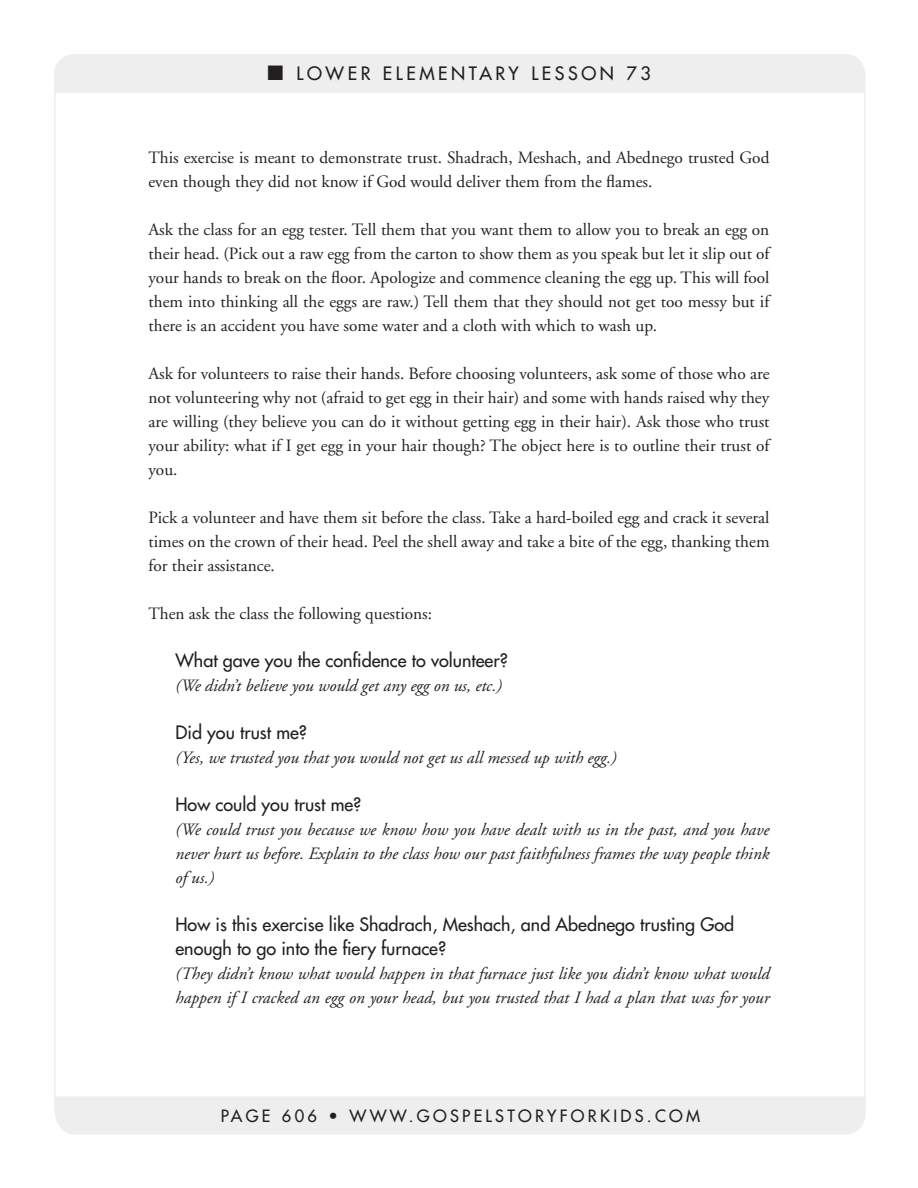
<style>
.page{position:relative;width:918px;height:1188px;background:#fff}
.page>*{position:absolute;margin:0;border:0;box-sizing:border-box;transform-origin:0 0}
.t1{font:18px/24px "Futura";color:#231f20}
.t2{font:18px "Futura";letter-spacing:.2em;color:#231f20}
.t3{font:17.25px/24px "Adobe Garamond";color:#231f20;text-align:justify}
.t4{font:italic 17.25px/24px "Adobe Garamond";color:#231f20;text-align:justify}
.t5{font:16.5px "Futura";letter-spacing:.2em;color:#231f20}
.s1{color:#fff}
</style>
<div class="page">
<div style="left:55px;top:55px;width:810px;height:38px;background:#eeeeef"></div>
<div style="left:56px;top:1096px;width:810px;height:39px;background:#eeeeef"></div>
<p class="t2" style="left:268px;top:62px;width:385px">■ l ower el ementary Lesson 73</p>
<p class="t3" style="left:148px;top:146px;width:622px">This exercise is meant to demonstrate trust. Shadrach, Meshach, and Abednego trusted God even though they did not know if God would deliver them from the flames.</p>
<p class="t3" style="left:148px;top:218px;width:622px">Ask the class for an egg tester. Tell them that you want them to allow you to break an egg on their head. (Pick out a raw egg from the carton to show them as you speak but let it slip out of your hands to break on the floor. Apologize and commence cleaning the egg up. This will fool them into thinking all the eggs are raw.) Tell them that they should not get too messy but if there is an accident you have some water and a cloth with which to wash up.</p>
<p class="t3" style="left:148px;top:362px;width:623px">Ask for volunteers to raise their hands. Before choosing volunteers, ask some of those who are not volunteering why not (afraid to get egg in their hair) and some with hands raised why they are willing (they believe you can do it without getting egg in their hair). Ask those who trust your ability: what if I get egg in your hair though? The object here is to outline their trust of you.</p>
<p class="t3" style="left:148px;top:506px;width:623px">Pick a volunteer and have them sit before the class. Take a hard-boiled egg and crack it several times on the crown of their head. Peel the shell away and take a bite of the egg, thanking them for their assistance.</p>
<p class="t3" style="left:148px;top:602px;width:285px">Then ask the class the following questions:</p>
<p class="t1" style="left:149px;top:648px;width:361px"><span class="s1">■</span> What gave you the confidence to volunteer?</p>
<p class="t4" style="left:176px;top:674px;width:328px">(We didn’t believe you would get any egg on us, etc.)</p>
<p class="t1" style="left:149px;top:720px;width:160px"><span class="s1">■</span> Did you trust me?</p>
<p class="t4" style="left:176px;top:746px;width:443px">(Yes, we trusted you that you would not get us all messed up with egg.)</p>
<p class="t1" style="left:149px;top:792px;width:214px"><span class="s1">■</span> How could you trust me?</p>
<p class="t4" style="left:176px;top:818px;width:595px">(We could trust you because we know how you have dealt with us in the past, and you have never hurt us before. Explain to the class how our past faithfulness frames the way people think of us.)</p>
<p class="t1" style="left:176px;top:913px;width:560px;text-indent:-27px"><span class="s1">■</span> How is this exercise like Shadrach, Meshach, and Abednego trusting God enough to go into the fiery furnace?</p>
<p class="t4" style="left:176px;top:962px;width:596px">(They didn’t know what would happen in that furnace just like you didn’t know what would happen if I cracked an egg on your head, but you trusted that I had a plan that was for your</p>
<p class="t5" style="left:221px;top:1105px;width:481px">PAGE 606 • www.g ospe lstoryforkids.com</p>
</div>
